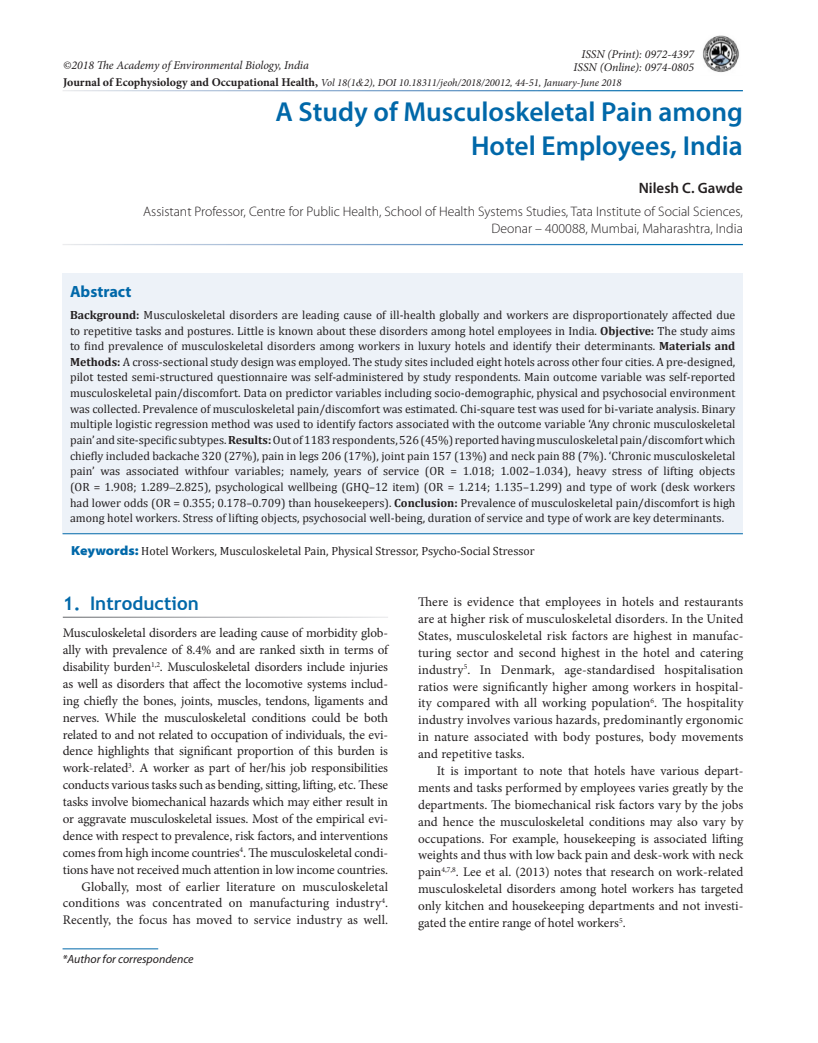
<style>
.page{position:relative;width:818px;height:1043px;background:#fff}
.page>*{position:absolute;margin:0;border:0;box-sizing:border-box;transform-origin:0 0}
.AT{font:600 27.5px/33.8px "Myriad Pro";color:#0068a9;text-align:right}
.t1{font:700 18.75px "Trebuchet MS";color:#0068a9}
.Abs_Head{font:700 16.25px "Myriad Pro";color:#0068a9}
.Author{font:600 15px "Myriad Pro";color:#231f20}
.Affiliation_Last{font:300 13.75px/16.2px "Myriad Pro";color:#231f20;text-align:right}
.Text_Ind{font:13.12px/16.9px "Minion Pro";letter-spacing:.005em;color:#231f20;text-align:justify}
.Text{font:13.12px/16.9px "Minion Pro";letter-spacing:-.015em;color:#231f20;text-align:justify}
.Abs_Text1{font:11.88px/15.6px "Cambria";color:#231f20;text-align:justify}
.Text-2{font:italic 11.88px "Minion Pro";letter-spacing:-.005em;color:#231f20}
.Keyword{font:11.88px "Cambria";color:#231f20}
.Footnote1{font:italic 11.88px "Myriad Pro";color:#231f20}
.Text-3{font:italic 10.62px "Minion Pro";color:#231f20}
.s1{font-weight:700;font-style:normal;font-size:11.88px}
.s2{font-family:"Times New Roman"}
.s3{font-weight:700}
.s4{font-family:"Myriad Pro";font-weight:900;font-stretch:semi-expanded;font-size:13.12px;color:#0068a9}
</style>
<div class="page">
<div style="left:62px;top:273px;width:680px;height:261px;background:#edf2f8"></div>
<hr style="left:62px;top:533px;width:680px;height:1px;background:#0068a9">
<img style="left:702px;top:35px;width:37px;height:38px">
<hr style="left:62px;top:948px;width:96px;height:1px;background:#0068a9">
<p class="Text-2" style="left:581px;top:46px;width:114px">ISSN (Print): 0972-4397</p>
<p class="Text-2" style="left:573px;top:59px;width:122px">ISSN (Online): 0974-0805</p>
<p class="AT" style="left:275px;top:94px;width:469px">A Study of Musculoskeletal Pain among<br>Hotel Employees, India</p>
<p class="Author" style="left:638px;top:178px;width:106px">Nilesh C. Gawde</p>
<p class="Affiliation_Last" style="left:143px;top:204px;width:601px">Assistant Professor, Centre for Public Health, School of Health Systems Studies, Tata Institute of Social Sciences,<br>Deonar – 400088, Mumbai, Maharashtra, India</p>
<p class="Text-2" style="left:63px;top:57px;width:247px">©2018 The Academy of Environmental Biology, India</p>
<p class="Text-3" style="left:63px;top:75px;width:559px"><span class="s1">Journal of Ecophysiology and Occupational Health,</span> Vol 18(1<span class="s2">&amp;</span>2), DOI 10.18311/jeoh/2018/20012, 44-51, January-June 2018</p>
<p class="Abs_Head" style="left:70px;top:282px;width:63px">Abstract</p>
<p class="Abs_Text1" style="left:70px;top:307px;width:666px"><span class="s3">Background:</span> Musculoskeletal disorders are leading cause of ill-health globally and workers are disproportionately affected due to repetitive tasks and postures. Little is known about these disorders among hotel employees in India. <span class="s3">Objective:</span> The study aims to find prevalence of musculoskeletal disorders among workers in luxury hotels and identify their determinants. <span class="s3">Materials and Methods:</span> A cross-sectional study design was employed. The study sites included eight hotels across other four cities. A pre-designed, pilot tested semi-structured questionnaire was self-administered by study respondents. Main outcome variable was self-reported musculoskeletal pain/discomfort. Data on predictor variables including socio-demographic, physical and psychosocial environment was collected. Prevalence of musculoskeletal pain/discomfort was estimated. Chi-square test was used for bi-variate analysis. Binary multiple logistic regression method was used to identify factors associated with the outcome variable ‘Any chronic musculoskeletal pain’ and site-specific subtypes. <span class="s3">Results:</span> Out of 1183 respondents, 526 (45%) reported having musculoskeletal pain/discomfort which chiefly included backache 320 (27%), pain in legs 206 (17%), joint pain 157 (13%) and neck pain 88 (7%). ‘Chronic musculoskeletal pain’ was associated withfour variables; namely, years of service (OR = 1.018; 1.002–1.034), heavy stress of lifting objects (OR = 1.908; 1.289<span class="s2">–</span>2.825), psychological wellbeing (GHQ–12 item) (OR = 1.214; 1.135–1.299) and type of work (desk workers had lower odds (OR = 0.355; 0.178–0.709) than housekeepers). <span class="s3">Conclusion:</span> Prevalence of musculoskeletal pain/discomfort is high among hotel workers. Stress of lifting objects, psychosocial well-being, duration of service and type of work are key determinants.</p>
<p class="Keyword" style="left:71px;top:544px;width:465px"><span class="s4">Keywords:</span> Hotel Workers, Musculoskeletal Pain, Physical Stressor, Psycho-Social Stressor</p>
<h1 class="t1" style="left:63px;top:592px;width:137px">1. Introduction</h1>
<p class="Text" style="left:63px;top:624px;width:326px">Musculoskeletal disorders are leading cause of morbidity glob&shy;ally with prevalence of 8.4% and are ranked sixth in terms of disability burden<sup>1,2</sup>. Musculoskeletal disorders include injuries as well as disorders that affect the locomotive systems includ&shy;ing chiefly the bones, joints, muscles, tendons, ligaments and nerves. While the musculoskeletal conditions could be both related to and not related to occupation of individuals, the evi&shy;dence highlights that significant proportion of this burden is work-related<sup>3</sup>. A worker as part of her/his job responsibilities conducts various tasks such as bending, sitting, lifting, etc. These tasks involve biomechanical hazards which may either result in or aggravate musculoskeletal issues. Most of the empirical evi&shy;dence with respect to prevalence, risk factors, and interventions comes from high income countries<sup>4</sup>. The musculoskeletal condi&shy;tions have not received much attention in low income countries.</p>
<p class="Text_Ind" style="left:63px;top:877px;width:327px;text-indent:19px">Globally, most of earlier literature on musculoskeletal conditions was concentrated on manufacturing industry<sup>4</sup>.<br>Recently, the focus has moved to service industry as well.</p>
<p class="Footnote1" style="left:63px;top:952px;width:132px">*Author for correspondence</p>
<p class="Text_Ind" style="left:418px;top:593px;width:327px">There is evidence that employees in hotels and restaurants are at higher risk of musculoskeletal disorders. In the United States, musculoskeletal risk factors are highest in manufac&shy;turing sector and second highest in the hotel and catering industry<sup>5</sup>. In Denmark, age-standardised hospitalisation ratios were significantly higher among workers in hospital&shy;ity compared with all working population<sup>6</sup>. The hospitality industry involves various hazards, predominantly ergonomic in nature associated with body postures, body movements and repetitive tasks.</p>
<p class="Text_Ind" style="left:418px;top:762px;width:326px;text-indent:19px">It is important to note that hotels have various depart&shy;ments and tasks performed by employees varies greatly by the departments. The biomechanical risk factors vary by the jobs and hence the musculoskeletal conditions may also vary by occupations. For example, housekeeping is associated lifting weights and thus with low back pain and desk-work with neck pain<sup>4,7,8</sup>. Lee et al. (2013) notes that research on work-related musculoskeletal disorders among hotel workers has targeted only kitchen and housekeeping departments and not investi&shy;gated the entire range of hotel workers<sup>5</sup>.</p>
</div>
